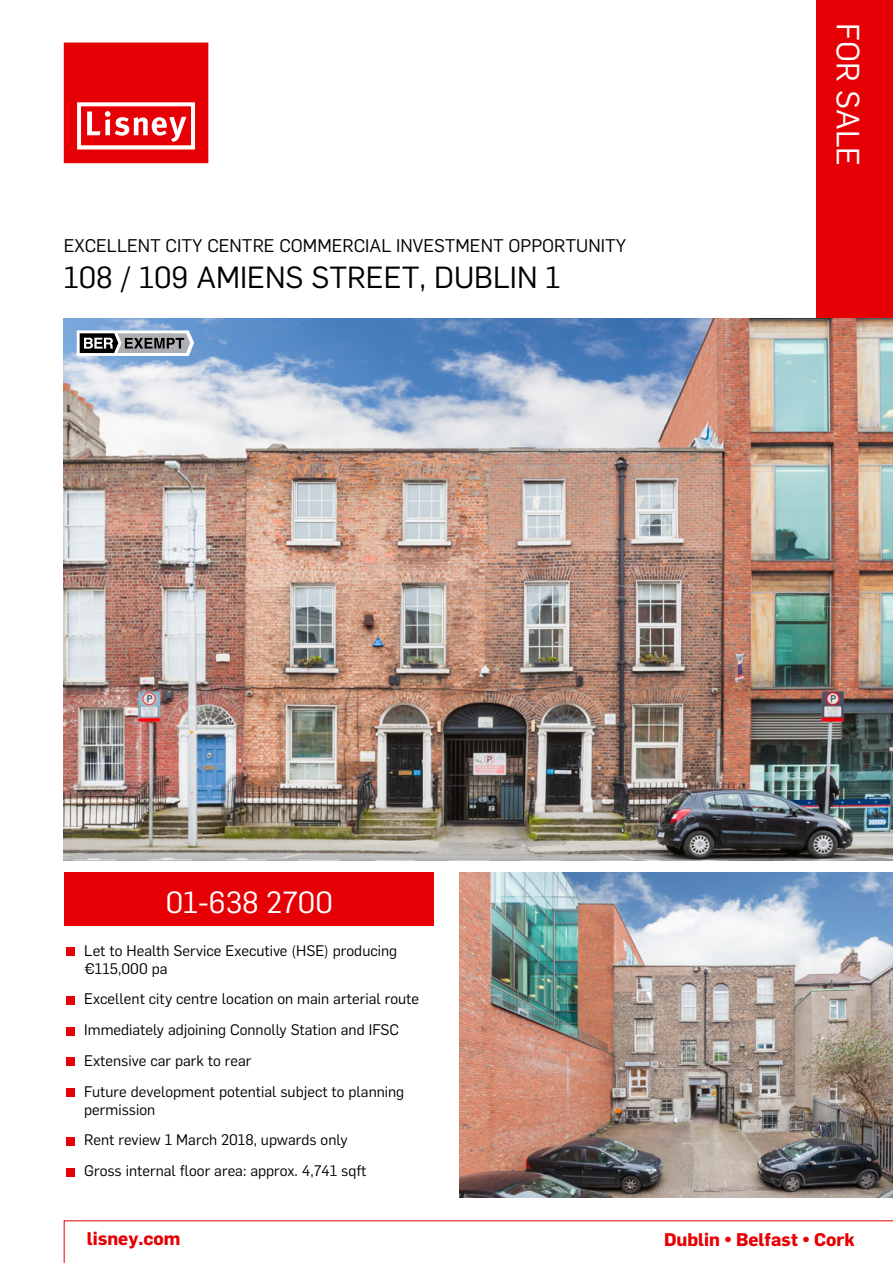
<style>
.page{position:relative;width:893px;height:1263px;background:#fff}
.page>*{position:absolute;margin:0;border:0;box-sizing:border-box;transform-origin:0 0}
.t1{font:31.5px "Flama";color:#fff}
.t2{font:30px "Flama";color:#000}
.t3{font:30px "Flama";color:#fff}
.t4{font:18px "Flama";color:#000}
.t5{font:700 18px "Flama";color:#e60005}
.t6{font:15px/30.8px "Flama";color:#000}
</style>
<div class="page">
<svg style="left:64px;top:1220px;width:829px;height:43px"></svg>
<div style="left:816px;top:0;width:77px;height:319px;background:#e60005"></div>
<svg style="left:64px;top:43px;width:144px;height:120px;background:#e92024"></svg>
<img style="left:64px;top:319px;width:829px;height:542px">
<img style="left:460px;top:873px;width:433px;height:325px">
<div style="left:64px;top:873px;width:370px;height:53px;background:#e60005"></div>
<div style="left:67px;top:948px;width:8px;height:8px;background:#e60005"></div>
<div style="left:67px;top:996px;width:8px;height:8px;background:#e60005"></div>
<div style="left:67px;top:1027px;width:8px;height:8px;background:#e60005"></div>
<div style="left:67px;top:1058px;width:8px;height:8px;background:#e60005"></div>
<div style="left:67px;top:1089px;width:8px;height:8px;background:#e60005"></div>
<div style="left:67px;top:1137px;width:8px;height:8px;background:#e60005"></div>
<div style="left:67px;top:1168px;width:8px;height:8px;background:#e60005"></div>
<svg style="left:77px;top:330px;width:117px;height:26px"></svg>
<p class="t4" style="left:64px;top:234px;width:564px">EXCELLENT CITY CENTRE COMMERCIAL INVESTMENT OPPORTUNITY</p>
<h2 class="t2" style="left:64px;top:257px;width:498px">108 / 109 AMIENS STREET, DUBLIN 1</h2>
<h1 class="t1" style="left:870px;top:23px;width:144px;rotate:90deg">FOR SALE</h1>
<h2 class="t3" style="left:166px;top:882px;width:169px">01-638 2700</h2>
<p class="t6" style="left:84px;top:940px;width:314px;line-height:18px">Let to Health Service Executive (HSE) producing €115,000 pa</p>
<p class="t6" style="left:84px;top:983px;width:336px">Excellent city centre location on main arterial route Immediately adjoining Connolly Station and IFSC Extensive car park to rear<br>Future development potential subject to planning</p>
<p class="t6" style="left:84px;top:1093px;width:284px">permission<br>Rent review 1 March 2018, upwards only<br>Gross internal floor area: approx. 4,741 sqft</p>
<p class="t5" style="left:87px;top:1226px;width:95px">lisney.com</p>
<p class="t5" style="left:664px;top:1227px;width:192px">Dublin • Belfast • Cork</p>
</div>
